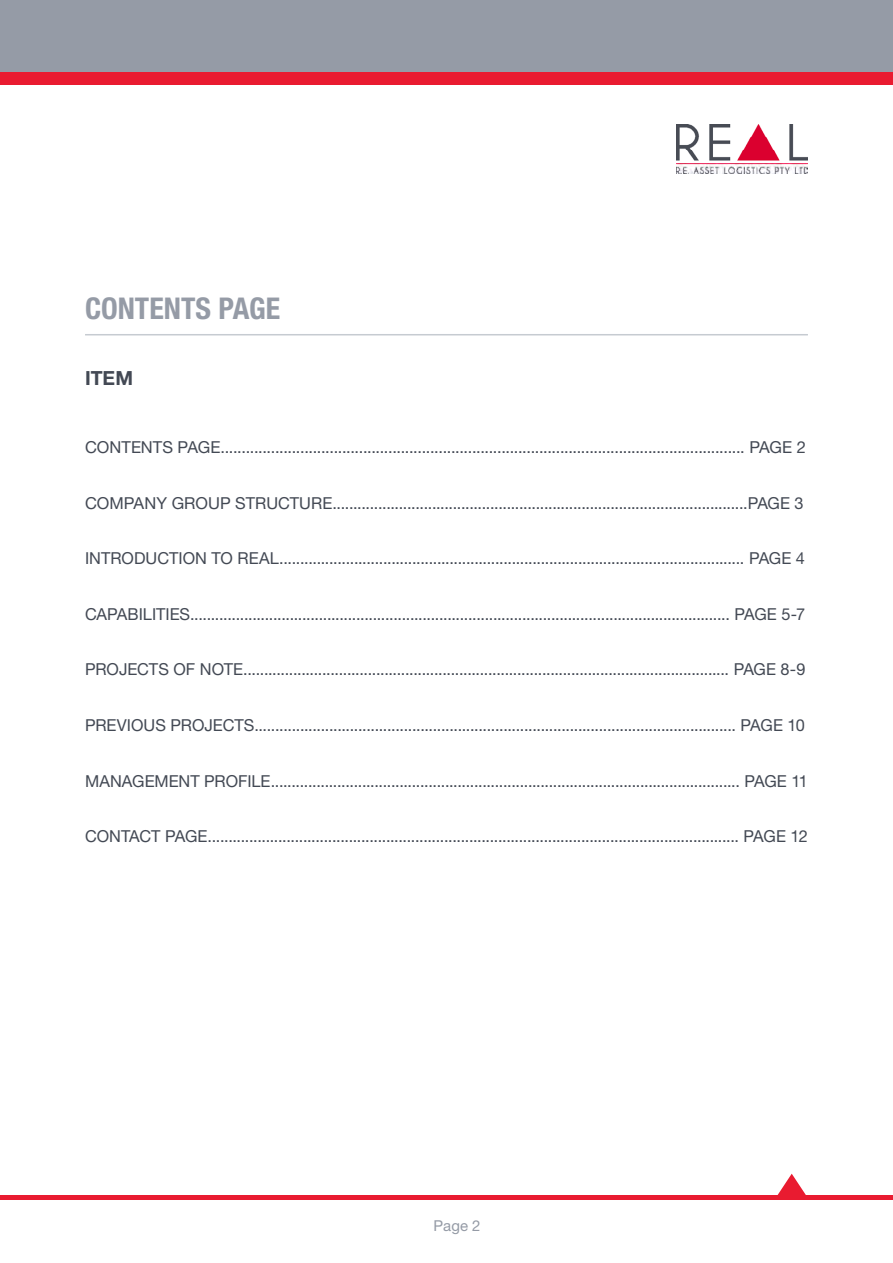
<style>
.page{position:relative;width:893px;height:1263px;background:#fff}
.page>*{position:absolute;margin:0;border:0;box-sizing:border-box;transform-origin:0 0}
.Heading1{font:700 condensed 30px "Helvetica Neue LT Std";color:#959ba6}
.Heading2{font:700 19.5px "Helvetica Neue LT Std";color:#434954}
.Heading2-2{font:16.5px "Helvetica Neue LT Std";color:#434954}
.Heading2-3{font:16.5px "Helvetica Neue LT Std";letter-spacing:-.02em;color:#434954}
.Feature_Box{font:15px "Helvetica Neue LT Std";color:#959ba6}
</style>
<div class="page">
<div style="left:0;top:0;width:893px;height:72px;background:#959ba6"></div>
<div style="left:0;top:72px;width:893px;height:13px;background:#e91b30"></div>
<hr style="left:0;top:1195px;width:893px;height:4px;background:#e91b30">
<svg style="left:777px;top:1174px;width:29px;height:21px"></svg>
<hr style="left:85px;top:334px;width:723px;height:1px;background:#c6cbd1">
<img style="left:677px;top:124px;width:131px;height:49px">
<p class="Heading1" style="left:85px;top:290px;width:197px">CONTENTS PAGE</p>
<p class="Heading2" style="left:85px;top:366px;width:49px">ITEM</p>
<p class="Heading2-2" style="left:85px;top:437px;width:722px">CONTENTS PAGE............................................................................................................................. PAGE 2</p>
<p class="Heading2-2" style="left:85px;top:493px;width:720px">COMPANY GROUP STRUCTURE....................................................................................................PAGE 3</p>
<p class="Heading2-2" style="left:85px;top:548px;width:721px">INTRODUCTION TO REAL................................................................................................................ PAGE 4</p>
<p class="Heading2-2" style="left:85px;top:604px;width:722px">CAPABILITIES.................................................................................................................................. PAGE 5-7</p>
<p class="Heading2-2" style="left:85px;top:660px;width:722px">PROJECTS OF NOTE..................................................................................................................... PAGE 8-9</p>
<p class="Heading2-2" style="left:85px;top:715px;width:721px">PREVIOUS PROJECTS.................................................................................................................... PAGE 10</p>
<p class="Heading2-2" style="left:85px;top:771px;width:724px">MANAGEMENT PROFILE................................................................................................................. PAGE 11</p>
<p class="Heading2-3" style="left:85px;top:827px;width:724px">CONTACT PAGE................................................................................................................................ PAGE 12</p>
<p class="Feature_Box" style="left:434px;top:1217px;width:48px">Page 2</p>
</div>
